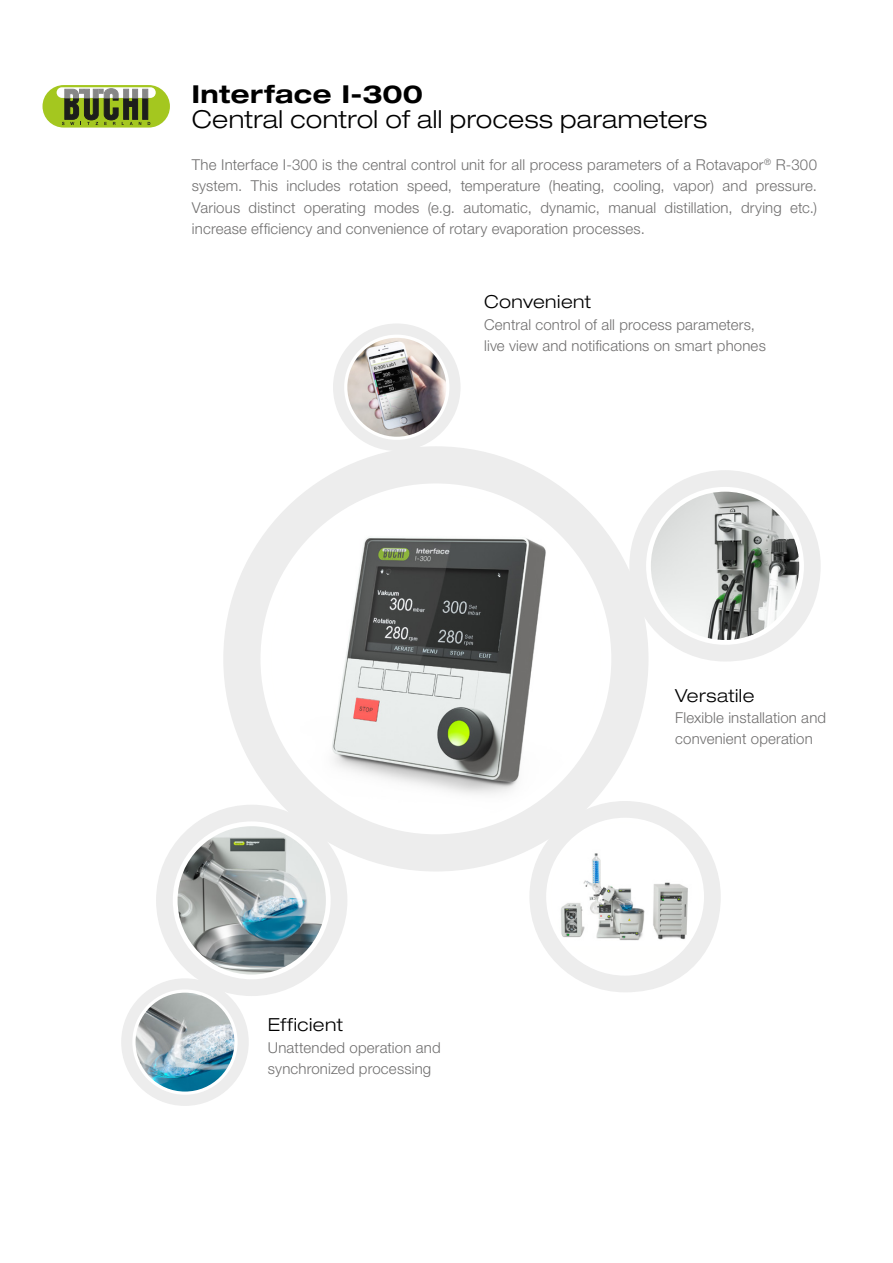
<style>
.page{position:relative;width:893px;height:1263px;background:#fff}
.page>*{position:absolute;margin:0;border:0;box-sizing:border-box;transform-origin:0 0}
.EN_Cover_Subline{font:300 expanded 24.75px "Helvetica Neue LT Std";letter-spacing:.015em;color:#000}
.EN_Cover_Headline{font:700 expanded 24.75px "Helvetica Neue LT Std";letter-spacing:.02em;color:#000}
.EN_Title{font:300 expanded 18px "Helvetica Neue LT Std";letter-spacing:.025em;color:#000}
.EN_Body_text_justifi{font:300 15px/21.3px "Helvetica Neue LT Std";letter-spacing:.01em;color:#706f6f;text-align:justify}
.EN_Body_text_left{font:300 15px/21.3px "Helvetica Neue LT Std";letter-spacing:.01em;color:#706f6f}
</style>
<div class="page">
<div style="left:43px;top:85px;width:127px;height:43px;background:#a4c71f;border-radius:21px"></div>
<div style="left:143px;top:89px;width:5px;height:30px;background:#1d1d1b"></div>
<svg style="left:57px;top:87px;width:99px;height:11px"></svg>
<div style="left:143px;top:89px;width:5px;height:9px;background:#878787"></div>
<svg style="left:62px;top:89px;width:79px;height:36px"></svg>
<div style="left:223px;top:446px;width:425px;height:425px;background:#ededed;border-radius:50%"></div>
<div style="left:260px;top:483px;width:351px;height:351px;background:#fff;border-radius:50%"></div>
<img style="left:271px;top:494px;width:330px;height:330px;border-radius:165px">
<div style="left:121px;top:978px;width:128px;height:128px;background:#ededed;border-radius:50%"></div>
<svg style="left:132px;top:989px;width:106px;height:106px"></svg>
<img style="left:136px;top:993px;width:98px;height:98px;border-radius:49px">
<div style="left:333px;top:323px;width:128px;height:128px;background:#ededed;border-radius:50%"></div>
<div style="left:344px;top:335px;width:105px;height:105px;background:#fff;border-radius:50%"></div>
<img style="left:347px;top:338px;width:99px;height:99px;border-radius:49px">
<div style="left:629px;top:470px;width:192px;height:191px;background:#ededed;border-radius:50%"></div>
<div style="left:646px;top:487px;width:158px;height:158px;background:#fff;border-radius:50%"></div>
<img style="left:651px;top:492px;width:148px;height:148px;border-radius:74px">
<div style="left:529px;top:801px;width:192px;height:191px;background:#ededed;border-radius:50%"></div>
<div style="left:546px;top:818px;width:158px;height:158px;background:#fff;border-radius:50%"></div>
<img style="left:551px;top:824px;width:145px;height:119px">
<div style="left:156px;top:805px;width:191px;height:191px;background:#ededed;border-radius:50%"></div>
<div style="left:173px;top:821px;width:158px;height:158px;background:#fff;border-radius:50%"></div>
<img style="left:178px;top:826px;width:148px;height:148px;border-radius:74px">
<p class="EN_Cover_Headline" style="left:192px;top:79px;width:233px">Interface I-300</p>
<p class="EN_Cover_Subline" style="left:192px;top:105px;width:517px">Central control of all process parameters</p>
<p class="EN_Body_text_justifi" style="left:192px;top:154px;width:627px">The Interface I-300 is the central control unit for all process parameters of a Rotavapor<sup>®</sup> R-300 system. This includes rotation speed, temperature (heating, cooling, vapor) and pressure.<br>Various distinct operating modes (e.g. automatic, dynamic, manual distillation, drying etc.) increase efficiency and convenience of rotary evaporation processes.</p>
<p class="EN_Title" style="left:484px;top:291px;width:109px">Convenient</p>
<p class="EN_Body_text_left" style="left:484px;top:313px;width:283px">Central control of all process parameters, live view and notifications on smart phones</p>
<p class="EN_Title" style="left:268px;top:1014px;width:77px">Efficient</p>
<p class="EN_Body_text_left" style="left:268px;top:1036px;width:174px">Unattended operation and synchronized processing</p>
<p class="EN_Title" style="left:675px;top:684px;width:81px">Versatile</p>
<p class="EN_Body_text_left" style="left:675px;top:707px;width:152px">Flexible installation and convenient operation</p>
</div>
